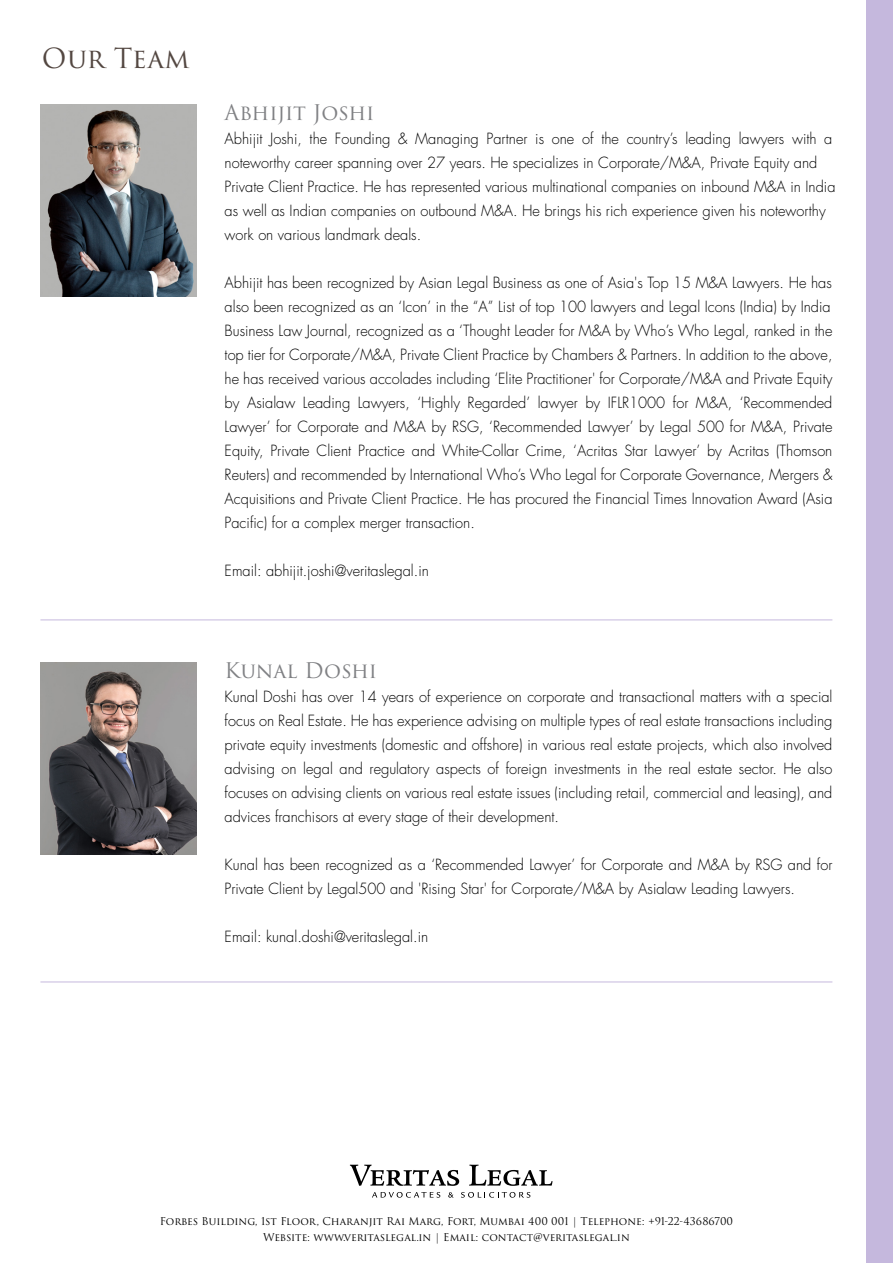
<style>
.page{position:relative;width:893px;height:1263px;background:#fff}
.page>*{position:absolute;margin:0;border:0;box-sizing:border-box;transform-origin:0 0}
.t1{font:27px "Trajan Pro 3";letter-spacing:.02em;color:#534741}
.t2{font:21px "Trajan Pro 3";letter-spacing:-.005em;color:#808184}
.t3{font:300 15px/24px "Futura LT";color:#000}
.t4{font:10.5px/16.5px "Trajan Pro 3";color:#000;text-align:center}
</style>
<div class="page">
<div style="left:866px;top:0;width:27px;height:1263px;background:#c5b8dd"></div>
<img style="left:40px;top:662px;width:156px;height:192px">
<img style="left:40px;top:105px;width:156px;height:192px">
<hr style="left:40px;top:619px;width:792px;height:1px;background:#c5b8dd">
<hr style="left:40px;top:981px;width:792px;height:1px;background:#c5b8dd">
<svg style="left:350px;top:1165px;width:109px;height:21px"></svg>
<svg style="left:469px;top:1165px;width:83px;height:21px"></svg>
<svg style="left:372px;top:1192px;width:68px;height:6px"></svg>
<svg style="left:448px;top:1192px;width:5px;height:5px"></svg>
<svg style="left:461px;top:1192px;width:69px;height:6px"></svg>
<h1 class="t1" style="left:42px;top:40px;width:149px">Our Team</h1>
<h2 class="t2" style="left:225px;top:98px;width:151px">Abhijit Joshi</h2>
<p class="t3" style="left:225px;top:127px;width:612px">Abhijit Joshi, the Founding &amp; Managing Partner is one of the country’s leading lawyers with a noteworthy career spanning over 27 years. He specializes in Corporate/M&amp;A, Private Equity and Private Client Practice. He has represented various multinational companies on inbound M&amp;A in India as well as Indian companies on outbound M&amp;A. He brings his rich experience given his noteworthy work on various landmark deals.</p>
<p class="t3" style="left:225px;top:271px;width:609px">Abhijit has been recognized by Asian Legal Business as one of Asia's Top 15 M&amp;A Lawyers. He has also been recognized as an ‘Icon’ in the “A” List of top 100 lawyers and Legal Icons (India) by India Business Law Journal, recognized as a ‘Thought Leader for M&amp;A by Who’s Who Legal, ranked in the top tier for Corporate/M&amp;A, Private Client Practice by Chambers &amp; Partners. In addition to the above, he has received various accolades including ‘Elite Practitioner' for Corporate/M&amp;A and Private Equity by Asialaw Leading Lawyers, ‘Highly Regarded’ lawyer by IFLR1000 for M&amp;A, ‘Recommended Lawyer’ for Corporate and M&amp;A by RSG, ‘Recommended Lawyer’ by Legal 500 for M&amp;A, Private Equity, Private Client Practice and White-Collar Crime, ‘Acritas Star Lawyer’ by Acritas (Thomson Reuters) and recommended by International Who’s Who Legal for Corporate Governance, Mergers &amp; Acquisitions and Private Client Practice. He has procured the Financial Times Innovation Award (Asia Pacific) for a complex merger transaction.</p>
<p class="t3" style="left:225px;top:559px;width:206px">Email: abhijit.joshi@veritaslegal.in</p>
<h2 class="t2" style="left:225px;top:656px;width:154px">Kunal Doshi</h2>
<p class="t3" style="left:225px;top:685px;width:609px;text-align:justify">Kunal Doshi has over 14 years of experience on corporate and transactional matters with a special focus on Real Estate. He has experience advising on multiple types of real estate transactions including private equity investments (domestic and offshore) in various real estate projects, which also involved advising on legal and regulatory aspects of foreign investments in the real estate sector. He also focuses on advising clients on various real estate issues (including retail, commercial and leasing), and advices franchisors at every stage of their development.</p>
<p class="t3" style="left:225px;top:853px;width:609px">Kunal has been recognized as a ‘Recommended Lawyer’ for Corporate and M&amp;A by RSG and for<br>Private Client by Legal500 and 'Rising Star' for Corporate/M&amp;A by Asialaw Leading Lawyers.</p>
<p class="t3" style="left:225px;top:925px;width:205px">Email: kunal.doshi@veritaslegal.in</p>
<p class="t4" style="left:160px;top:1213px;width:575px">Forbes Building, 1st Floor, Charanjit Rai Marg, Fort, Mumbai 400 001 | Telephone: +91-22-43686700<br>Website: www.veritaslegal.in | Email: contact@veritaslegal.in</p>
</div>
